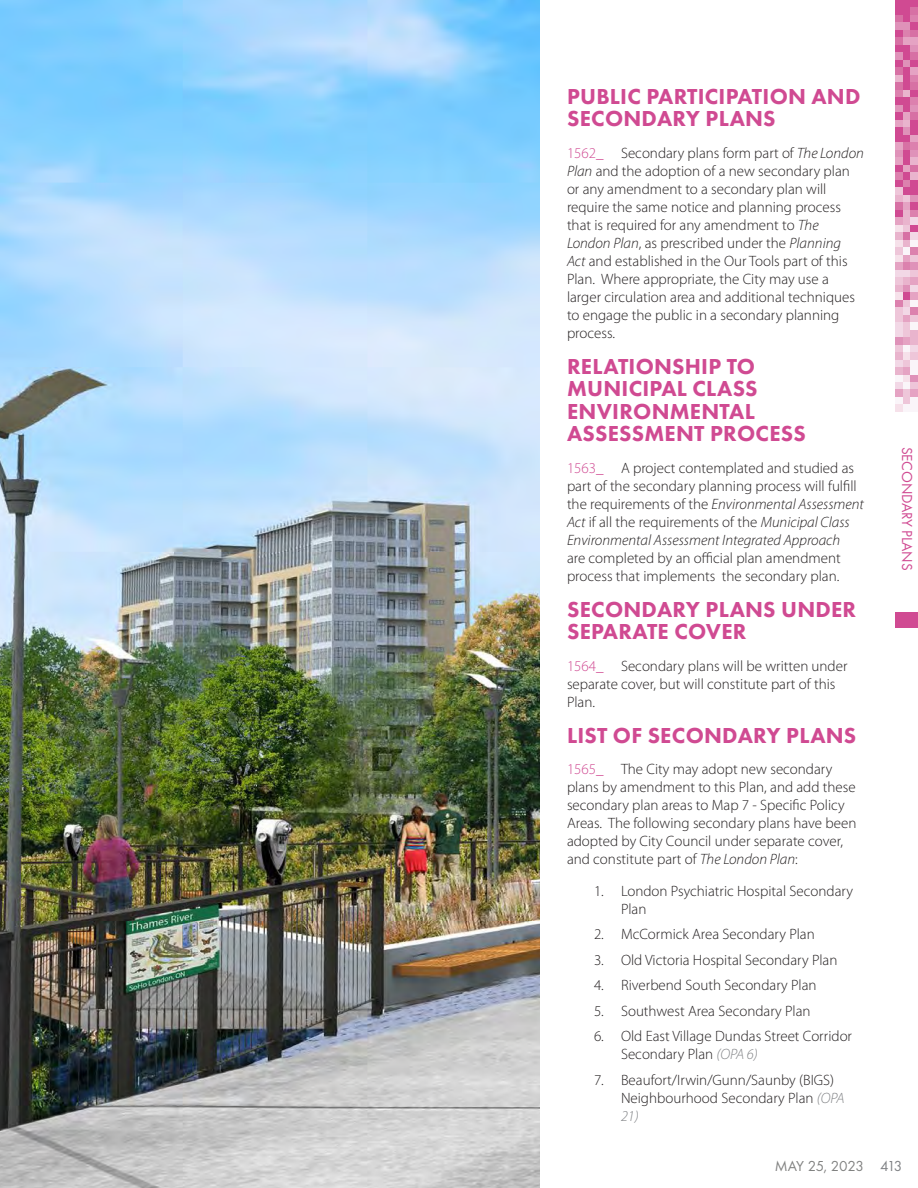
<style>
.page{position:relative;width:918px;height:1188px;background:#fff}
.page>*{position:absolute;margin:0;border:0;box-sizing:border-box;transform-origin:0 0}
.Chapter_Subheader{font:800 22.5px/22.5px "Futura PT";letter-spacing:.01em;color:#d04a92}
.Body_Copy_-_P{font:300 15px/18px "Myriad Pro";color:#231f20}
.t1{font:15px "Futura PT";letter-spacing:-.01em;color:#d04a92}
.t2{font:15px "Futura PT";letter-spacing:-.04em;color:#040503}
.s1{color:#d04a92}
.s2{font-style:italic}
.s3{font-style:italic;color:#808285}
.s4{color:#808285}
</style>
<div class="page">
<img style="left:0;top:0;width:540px;height:1188px">
<div style="left:896px;top:0;width:7px;height:7px;background:#d04a92"></div>
<div style="left:903px;top:0;width:8px;height:7px;background:#d04a92"></div>
<div style="left:911px;top:0;width:7px;height:7px;background:#d04a92"></div>
<svg style="left:896px;top:7px;width:22px;height:405px;background:#e299be"></svg>
<div style="left:911px;top:405px;width:7px;height:7px;background:#faf5f9"></div>
<div style="left:895px;top:612px;width:8px;height:8px;background:#d04a92"></div>
<div style="left:903px;top:612px;width:7px;height:8px;background:#d04a92"></div>
<div style="left:895px;top:620px;width:8px;height:7px;background:#d04a92"></div>
<div style="left:903px;top:620px;width:7px;height:7px;background:#d04a92"></div>
<div style="left:910px;top:612px;width:8px;height:8px;background:#d04a92"></div>
<div style="left:910px;top:620px;width:8px;height:7px;background:#d04a92"></div>
<h3 class="Chapter_Subheader" style="left:567px;top:84px;width:295px">PUBLIC PARTICIPATION AND<br>SECONDARY PLANS</h3>
<p class="Body_Copy_-_P" style="left:567px;top:143px;width:298px"><span class="s1">1562_</span> Secondary plans form part of <span class="s2">The London Plan</span> and the adoption of a new secondary plan or any amendment to a secondary plan will require the same notice and planning process that is required for any amendment to <span class="s2">The London Plan</span>, as prescribed under the <span class="s2">Planning<br>Act</span> and established in the Our Tools part of this Plan. Where appropriate, the City may use a larger circulation area and additional techniques to engage the public in a secondary planning process.</p>
<h3 class="Chapter_Subheader" style="left:567px;top:354px;width:240px">RELATIONSHIP TO<br>MUNICIPAL CLASS<br>ENVIRONMENTAL<br>ASSESSMENT PROCESS</h3>
<p class="Body_Copy_-_P" style="left:567px;top:458px;width:299px"><span class="s1">1563_</span> A project contemplated and studied as part of the secondary planning process will fulfill the requirements of the <span class="s2">Environmental Assessment Act</span> if all the requirements of the <span class="s2">Municipal Class Environmental Assessment Integrated Approach<br></span>are completed by an official plan amendment process that implements the secondary plan.</p>
<h3 class="Chapter_Subheader" style="left:567px;top:597px;width:291px">SECONDARY PLANS UNDER<br>SEPARATE COVER</h3>
<p class="Body_Copy_-_P" style="left:567px;top:656px;width:282px"><span class="s1">1564_</span> Secondary plans will be written under separate cover, but will constitute part of this<br>Plan.</p>
<h3 class="Chapter_Subheader" style="left:567px;top:723px;width:291px">LIST OF SECONDARY PLANS</h3>
<p class="Body_Copy_-_P" style="left:567px;top:760px;width:291px"><span class="s1">1565_</span> The City may adopt new secondary plans by amendment to this Plan, and add these secondary plan areas to Map 7 - Specific Policy Areas. The following secondary plans have been adopted by City Council under separate cover, and constitute part of <span class="s2">The London Plan</span>:</p>
<p class="Body_Copy_-_P" style="left:621px;top:881px;width:234px;text-indent:-27px">1. London Psychiatric Hospital Secondary<br>Plan</p>
<p class="Body_Copy_-_P" style="left:594px;top:925px;width:222px">2. McCormick Area Secondary Plan</p>
<p class="Body_Copy_-_P" style="left:594px;top:950px;width:245px">3. Old Victoria Hospital Secondary Plan</p>
<p class="Body_Copy_-_P" style="left:594px;top:976px;width:224px">4. Riverbend South Secondary Plan</p>
<p class="Body_Copy_-_P" style="left:594px;top:1001px;width:218px">5. Southwest Area Secondary Plan</p>
<p class="Body_Copy_-_P" style="left:621px;top:1027px;width:233px;text-indent:-27px">6. Old East Village Dundas Street Corridor<br>Secondary Plan <span class="s3">(OPA 6)</span></p>
<p class="Body_Copy_-_P" style="left:621px;top:1070px;width:225px;text-indent:-27px">7. Beaufort/Irwin/Gunn/Saunby (BIGS)<br>Neighbourhood Secondary Plan <span class="s3">(OPA<br>21)</span></p>
<p class="t1" style="left:916px;top:447px;width:125px;rotate:90deg">SECONDARY PLANS</p>
<p class="t2" style="left:775px;top:1157px;width:129px">MAY 25, 2023 <span class="s4">413</span></p>
</div>
